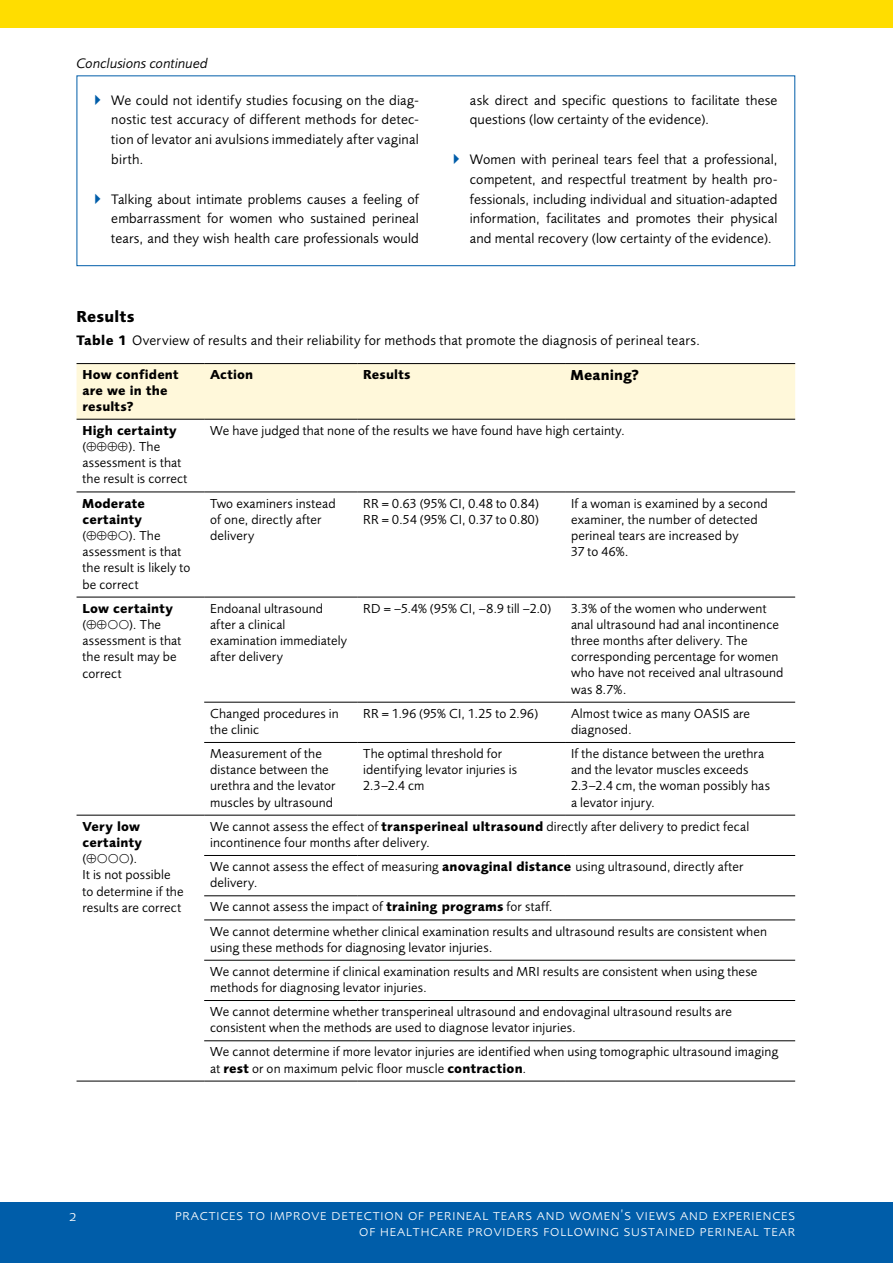
<style>
.page{position:relative;width:893px;height:1263px;background:#fff}
.page>*{position:absolute;margin:0;border:0;box-sizing:border-box;transform-origin:0 0}
.Rubrik_1_i_brödtext{font:700 16.5px "Foundry Sans";letter-spacing:.015em;color:#000}
.t1{font:300 15.45px/15.8px "Foundry Sans Expert";letter-spacing:.03em;color:#fff;text-align:right}
.Kolumnrubriker{font:700 15px "Foundry Sans";letter-spacing:.01em;color:#000}
.t2{font:14.25px/19.8px "Foundry Sans";letter-spacing:.015em;color:#000;text-align:justify}
.Faktaruta_text{font:italic 14.25px "Foundry Sans";letter-spacing:.005em;color:#000}
.Tabelltext{font:13.5px/16.2px "Foundry Sans";letter-spacing:.01em;color:#000}
.Tabelltext-2{font:700 13.5px/16.2px "Foundry Sans";letter-spacing:.02em;color:#000}
.Kolumnrubriker-2{font:700 13.5px/15.8px "Foundry Sans";letter-spacing:.015em;color:#000}
.s1{font-weight:700}
.s2{font-weight:400}
</style>
<div class="page">
<div style="left:0;top:0;width:893px;height:28px;background:#fd0"></div>
<div style="left:0;top:1202px;width:893px;height:61px;background:#005da9"></div>
<div style="left:77px;top:75px;width:718px;height:191px;border:1px solid #005da9"></div>
<div style="left:77px;top:364px;width:718px;height:55px;background:#fff8da"></div>
<hr style="left:77px;top:492px;width:127px;height:1px;background:#000">
<hr style="left:204px;top:492px;width:153px;height:1px;background:#000">
<hr style="left:357px;top:492px;width:208px;height:1px;background:#000">
<hr style="left:565px;top:492px;width:230px;height:1px;background:#000">
<hr style="left:77px;top:597px;width:127px;height:1px;background:#000">
<hr style="left:204px;top:597px;width:153px;height:1px;background:#000">
<hr style="left:357px;top:597px;width:208px;height:1px;background:#000">
<hr style="left:565px;top:597px;width:230px;height:1px;background:#000">
<hr style="left:204px;top:702px;width:153px;height:1px;background:#000">
<hr style="left:357px;top:702px;width:208px;height:1px;background:#000">
<hr style="left:565px;top:702px;width:230px;height:1px;background:#000">
<hr style="left:204px;top:742px;width:153px;height:1px;background:#000">
<hr style="left:357px;top:742px;width:208px;height:1px;background:#000">
<hr style="left:565px;top:742px;width:230px;height:1px;background:#000">
<hr style="left:77px;top:815px;width:127px;height:1px;background:#000">
<hr style="left:204px;top:815px;width:153px;height:1px;background:#000">
<hr style="left:357px;top:815px;width:208px;height:1px;background:#000">
<hr style="left:565px;top:815px;width:230px;height:1px;background:#000">
<hr style="left:204px;top:855px;width:153px;height:1px;background:#000">
<hr style="left:357px;top:855px;width:208px;height:1px;background:#000">
<hr style="left:565px;top:855px;width:230px;height:1px;background:#000">
<hr style="left:204px;top:895px;width:153px;height:1px;background:#000">
<hr style="left:357px;top:895px;width:208px;height:1px;background:#000">
<hr style="left:565px;top:895px;width:230px;height:1px;background:#000">
<hr style="left:204px;top:920px;width:153px;height:1px;background:#000">
<hr style="left:357px;top:920px;width:208px;height:1px;background:#000">
<hr style="left:565px;top:920px;width:230px;height:1px;background:#000">
<hr style="left:204px;top:960px;width:153px;height:1px;background:#000">
<hr style="left:357px;top:960px;width:208px;height:1px;background:#000">
<hr style="left:565px;top:960px;width:230px;height:1px;background:#000">
<hr style="left:204px;top:1000px;width:153px;height:1px;background:#000">
<hr style="left:357px;top:1000px;width:208px;height:1px;background:#000">
<hr style="left:565px;top:1000px;width:230px;height:1px;background:#000">
<hr style="left:204px;top:1040px;width:153px;height:1px;background:#000">
<hr style="left:357px;top:1040px;width:208px;height:1px;background:#000">
<hr style="left:565px;top:1040px;width:230px;height:1px;background:#000">
<hr style="left:77px;top:1081px;width:127px;height:1px;background:#000">
<hr style="left:204px;top:1081px;width:153px;height:1px;background:#000">
<hr style="left:357px;top:1081px;width:208px;height:1px;background:#000">
<hr style="left:565px;top:1081px;width:230px;height:1px;background:#000">
<hr style="left:77px;top:363px;width:127px;height:1px;background:#000">
<hr style="left:204px;top:363px;width:153px;height:1px;background:#000">
<hr style="left:357px;top:363px;width:208px;height:1px;background:#000">
<hr style="left:565px;top:363px;width:230px;height:1px;background:#000">
<hr style="left:77px;top:419px;width:127px;height:1px;background:#000">
<hr style="left:204px;top:419px;width:153px;height:1px;background:#000">
<hr style="left:357px;top:419px;width:208px;height:1px;background:#000">
<hr style="left:565px;top:419px;width:230px;height:1px;background:#000">
<p class="Faktaruta_text" style="left:77px;top:55px;width:133px">Conclusions continued</p>
<p class="t2" style="left:111px;top:90px;width:309px">We could not identify studies focusing on the diag&shy;nostic test accuracy of different methods for detec&shy;tion of levator ani avulsions immediately after vaginal birth.</p>
<p class="t2" style="left:111px;top:189px;width:309px">Talking about intimate problems causes a feeling of embarrassment for women who sustained perineal tears, and they wish health care professionals would</p>
<p class="t2" style="left:470px;top:90px;width:309px">ask direct and specific questions to facilitate these questions (low certainty of the evidence).</p>
<p class="t2" style="left:470px;top:149px;width:309px">Women with perineal tears feel that a professional, competent, and respectful treatment by health pro&shy;fessionals, including individual and situation-adapted information, facilitates and promotes their physical and mental recovery (low certainty of the evidence).</p>
<h4 class="Rubrik_1_i_brödtext" style="left:77px;top:307px;width:59px">Results</h4>
<h5 class="t2" style="left:77px;top:331px;width:625px"><span class="s1">Table 1</span> Overview of results and their reliability for methods that promote the diagnosis of perineal tears.</h5>
<p class="Kolumnrubriker-2" style="left:82px;top:367px;width:98px">How confident are we in the results?</p>
<p class="Kolumnrubriker-2" style="left:210px;top:367px;width:45px">Action</p>
<p class="Kolumnrubriker-2" style="left:363px;top:367px;width:49px">Results</p>
<p class="Kolumnrubriker" style="left:571px;top:366px;width:70px">Meaning?</p>
<p class="Tabelltext-2" style="left:82px;top:422px;width:96px">High certainty <span class="s2">(</span></p>
<p class="Tabelltext" style="left:210px;top:422px;width:416px">We have judged that none of the results we have found have high certainty.</p>
<p class="Tabelltext" style="left:82px;top:438px;width:107px;text-indent:46px">). The assessment is that the result is correct</p>
<p class="Tabelltext-2" style="left:82px;top:495px;width:64px">Moderate certainty <span class="s2">(</span></p>
<p class="Tabelltext" style="left:82px;top:527px;width:109px;text-indent:46px">). The assessment is that the result is likely to be correct</p>
<p class="Tabelltext-2" style="left:82px;top:600px;width:92px">Low certainty <span class="s2">(</span></p>
<p class="Tabelltext" style="left:82px;top:616px;width:100px;text-indent:46px">). The assessment is that the result may be correct</p>
<p class="Tabelltext-2" style="left:82px;top:818px;width:61px">Very low certainty <span class="s2">(</span></p>
<p class="Tabelltext" style="left:129px;top:850px;width:9px">).</p>
<p class="Tabelltext" style="left:82px;top:867px;width:103px">It is not possible to determine if the results are correct</p>
<p class="Tabelltext" style="left:210px;top:495px;width:127px">Two examiners instead of one, directly after delivery</p>
<p class="Tabelltext" style="left:363px;top:495px;width:177px">RR = 0.63 (95% CI, 0.48 to 0.84)</p>
<p class="Tabelltext" style="left:363px;top:511px;width:177px">RR = 0.54 (95% CI, 0.37 to 0.80)</p>
<p class="Tabelltext" style="left:571px;top:495px;width:198px">If a woman is examined by a second examiner, the number of detected perineal tears are increased by<br>37 to 46%.</p>
<p class="Tabelltext" style="left:210px;top:600px;width:138px">Endoanal ultrasound after a clinical examination immediately after delivery</p>
<p class="Tabelltext" style="left:363px;top:600px;width:190px">RD = –5.4% (95% CI, –8.9 till –2.0)</p>
<p class="Tabelltext" style="left:571px;top:600px;width:214px">3.3% of the women who underwent anal ultrasound had anal incontinence three months after delivery. The corresponding percentage for women who have not received anal ultrasound was 8.7%.</p>
<p class="Tabelltext" style="left:210px;top:705px;width:130px">Changed procedures in the clinic</p>
<p class="Tabelltext" style="left:363px;top:705px;width:177px">RR = 1.96 (95% CI, 1.25 to 2.96)</p>
<p class="Tabelltext" style="left:571px;top:705px;width:181px">Almost twice as many OASIS are diagnosed.</p>
<p class="Tabelltext" style="left:210px;top:745px;width:127px">Measurement of the distance between the urethra and the levator muscles by ultrasound</p>
<p class="Tabelltext" style="left:363px;top:745px;width:155px">The optimal threshold for identifying levator injuries is<br>2.3–2.4 cm</p>
<p class="Tabelltext" style="left:571px;top:745px;width:200px">If the distance between the urethra and the levator muscles exceeds<br>2.3–2.4 cm, the woman possibly has a levator injury.</p>
<p class="Tabelltext" style="left:210px;top:818px;width:541px">We cannot assess the effect of <span class="s1">transperineal ultrasound</span> directly after delivery to predict fecal incontinence four months after delivery.</p>
<p class="Tabelltext" style="left:210px;top:858px;width:535px">We cannot assess the effect of measuring <span class="s1">anovaginal distance</span> using ultrasound, directly after delivery.</p>
<p class="Tabelltext" style="left:210px;top:899px;width:344px">We cannot assess the impact of <span class="s1">training programs</span> for staff.</p>
<p class="Tabelltext" style="left:210px;top:923px;width:558px">We cannot determine whether clinical examination results and ultrasound results are consistent when using these methods for diagnosing levator injuries.</p>
<p class="Tabelltext" style="left:210px;top:963px;width:549px">We cannot determine if clinical examination results and MRI results are consistent when using these methods for diagnosing levator injuries.</p>
<p class="Tabelltext" style="left:210px;top:1003px;width:523px">We cannot determine whether transperineal ultrasound and endovaginal ultrasound results are consistent when the methods are used to diagnose levator injuries.</p>
<p class="Tabelltext" style="left:210px;top:1044px;width:570px">We cannot determine if more levator injuries are identified when using tomographic ultrasound imaging at <span class="s1">rest</span> or on maximum pelvic floor muscle <span class="s1">contraction</span>.</p>
<p class="t1" style="left:69px;top:1207px;width:9px">2</p>
<p class="t1" style="left:175px;top:1207px;width:622px">practices to improve detection of perineal tears and women’s views and experiences of healthcare providers following sustained perineal tear</p>
</div>
